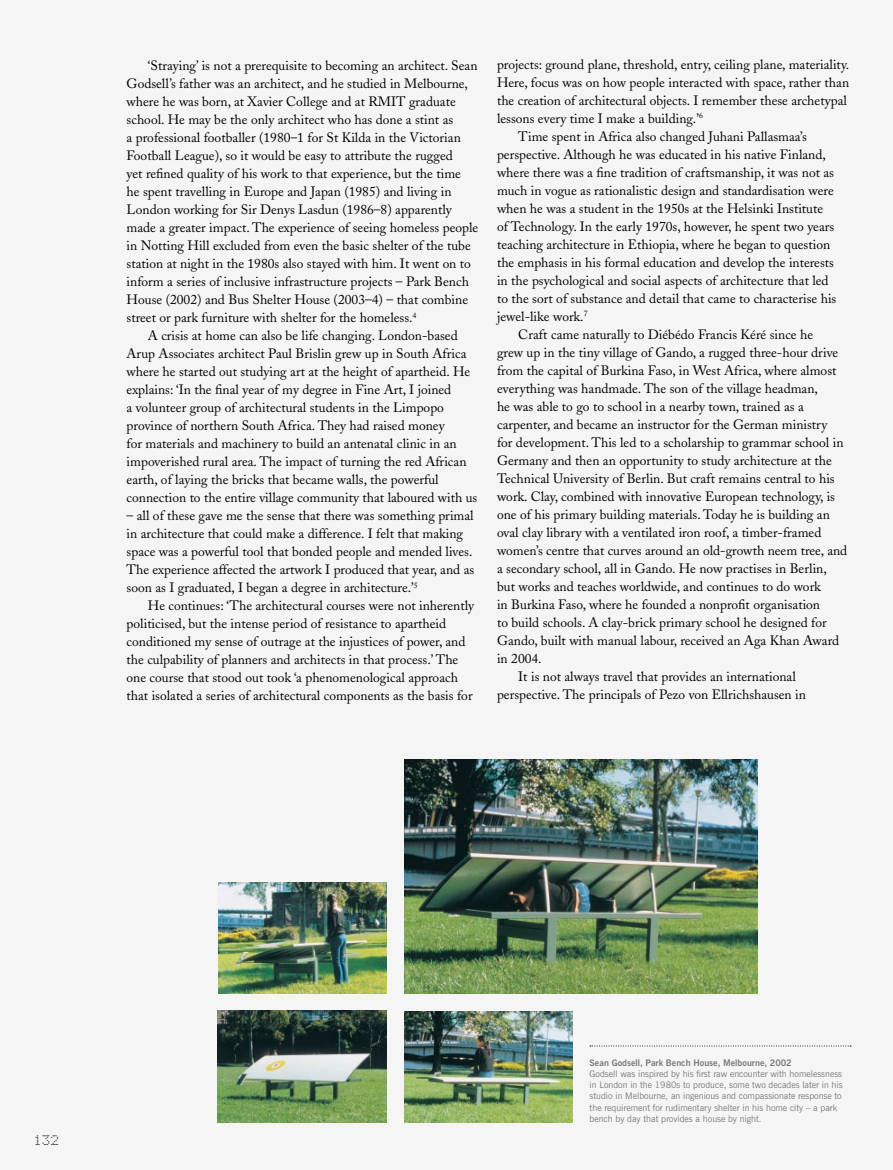
<style>
.page{position:relative;width:893px;height:1170px;background:#fff}
.page>*{position:absolute;margin:0;border:0;box-sizing:border-box;transform-origin:0 0}
.t1{font:13.5px/18px "Adobe Caslon";color:#000}
.t2{font:12px "AF Cashier 1";color:#000}
.t3{font:9px/11.2px "News Gothic BT";color:#7a7a7a}
.t4{font:700 9px "News Gothic BT";color:#7a7a7a}
</style>
<div class="page">
<div style="left:0;top:0;width:893px;height:1169px;background:#f5f5f5"></div>
<img style="left:218px;top:1010px;width:169px;height:111px">
<img style="left:404px;top:1011px;width:169px;height:110px">
<img style="left:219px;top:882px;width:168px;height:110px">
<img style="left:404px;top:759px;width:354px;height:233px">
<svg style="left:590px;top:1045px;width:261px;height:1px"></svg>
<p class="t1" style="left:148px;top:57px;width:331px">‘Straying’ is not a prerequisite to becoming an architect. Sean</p>
<p class="t1" style="left:127px;top:75px;width:343px">Godsell’s father was an architect, and he studied in Melbourne,</p>
<p class="t1" style="left:127px;top:93px;width:331px">where he was born, at Xavier College and at RMIT graduate</p>
<p class="t1" style="left:127px;top:111px;width:328px">school. He may be the only architect who has done a stint as</p>
<p class="t1" style="left:127px;top:129px;width:336px">a professional footballer (1980–1 for St Kilda in the Victorian</p>
<p class="t1" style="left:127px;top:147px;width:328px">Football League), so it would be easy to attribute the rugged</p>
<p class="t1" style="left:127px;top:165px;width:336px">yet refined quality of his work to that experience, but the time</p>
<p class="t1" style="left:127px;top:183px;width:326px">he spent travelling in Europe and Japan (1985) and living in</p>
<p class="t1" style="left:127px;top:201px;width:327px">London working for Sir Denys Lasdun (1986–8) apparently</p>
<p class="t1" style="left:127px;top:219px;width:353px">made a greater impact. The experience of seeing homeless people</p>
<p class="t1" style="left:127px;top:236px;width:346px">in Notting Hill excluded from even the basic shelter of the tube</p>
<p class="t1" style="left:127px;top:254px;width:346px">station at night in the 1980s also stayed with him. It went on to</p>
<p class="t1" style="left:127px;top:272px;width:344px">inform a series of inclusive infrastructure projects – Park Bench</p>
<p class="t1" style="left:127px;top:290px;width:343px">House (2002) and Bus Shelter House (2003–4) – that combine</p>
<p class="t1" style="left:127px;top:308px;width:291px">street or park furniture with shelter for the homeless.<sup>4</sup></p>
<p class="t1" style="left:148px;top:327px;width:311px">A crisis at home can also be life changing. London-based</p>
<p class="t1" style="left:127px;top:345px;width:341px">Arup Associates architect Paul Brislin grew up in South Africa</p>
<p class="t1" style="left:127px;top:363px;width:345px">where he started out studying art at the height of apartheid. He</p>
<p class="t1" style="left:127px;top:381px;width:326px">explains: ‘In the final year of my degree in Fine Art, I joined</p>
<p class="t1" style="left:127px;top:399px;width:319px">a volunteer group of architectural students in the Limpopo</p>
<p class="t1" style="left:127px;top:417px;width:319px">province of northern South Africa. They had raised money</p>
<p class="t1" style="left:127px;top:435px;width:332px">for materials and machinery to build an antenatal clinic in an</p>
<p class="t1" style="left:127px;top:453px;width:341px">impoverished rural area. The impact of turning the red African</p>
<p class="t1" style="left:127px;top:471px;width:314px">earth, of laying the bricks that became walls, the powerful</p>
<p class="t1" style="left:127px;top:489px;width:352px">connection to the entire village community that laboured with us</p>
<p class="t1" style="left:127px;top:506px;width:349px">– all of these gave me the sense that there was something primal in architecture that could make a difference. I felt that making space was a powerful tool that bonded people and mended lives.<br>The experience affected the artwork I produced that year, and as soon as I graduated, I began a degree in architecture.’<sup>5</sup></p>
<p class="t1" style="left:127px;top:597px;width:349px;text-indent:21px">He continues: ‘The architectural courses were not inherently politicised, but the intense period of resistance to apartheid conditioned my sense of outrage at the injustices of power, and the culpability of planners and architects in that process.’ The one course that stood out took ‘a phenomenological approach that isolated a series of architectural components as the basis for</p>
<p class="t1" style="left:497px;top:55px;width:354px">projects: ground plane, threshold, entry, ceiling plane, materiality.</p>
<p class="t1" style="left:497px;top:73px;width:354px">Here, focus was on how people interacted with space, rather than</p>
<p class="t1" style="left:497px;top:91px;width:351px">the creation of architectural objects. I remember these archetypal</p>
<p class="t1" style="left:497px;top:109px;width:207px">lessons every time I make a building.’<sup>6</sup></p>
<p class="t1" style="left:518px;top:127px;width:290px">Time spent in Africa also changed Juhani Pallasmaa’s</p>
<p class="t1" style="left:497px;top:145px;width:330px">perspective. Although he was educated in his native Finland,</p>
<p class="t1" style="left:497px;top:163px;width:338px">where there was a fine tradition of craftsmanship, it was not as</p>
<p class="t1" style="left:497px;top:181px;width:338px">much in vogue as rationalistic design and standardisation were</p>
<p class="t1" style="left:497px;top:199px;width:328px">when he was a student in the 1950s at the Helsinki Institute</p>
<p class="t1" style="left:497px;top:217px;width:339px">of Technology. In the early 1970s, however, he spent two years</p>
<p class="t1" style="left:497px;top:235px;width:335px">teaching architecture in Ethiopia, where he began to question</p>
<p class="t1" style="left:497px;top:253px;width:338px">the emphasis in his formal education and develop the interests</p>
<p class="t1" style="left:497px;top:271px;width:333px">in the psychological and social aspects of architecture that led</p>
<p class="t1" style="left:497px;top:289px;width:341px">to the sort of substance and detail that came to characterise his</p>
<p class="t1" style="left:497px;top:307px;width:92px">jewel-like work.<sup>7</sup></p>
<p class="t1" style="left:518px;top:325px;width:296px">Craft came naturally to Diébédo Francis Kéré since he</p>
<p class="t1" style="left:497px;top:343px;width:343px">grew up in the tiny village of Gando, a rugged three-hour drive</p>
<p class="t1" style="left:497px;top:361px;width:341px">from the capital of Burkina Faso, in West Africa, where almost</p>
<p class="t1" style="left:497px;top:379px;width:322px">everything was handmade. The son of the village headman,</p>
<p class="t1" style="left:497px;top:397px;width:308px">he was able to go to school in a nearby town, trained as a</p>
<p class="t1" style="left:497px;top:415px;width:332px">carpenter, and became an instructor for the German ministry</p>
<p class="t1" style="left:497px;top:433px;width:348px">for development. This led to a scholarship to grammar school in</p>
<p class="t1" style="left:497px;top:451px;width:336px">Germany and then an opportunity to study architecture at the</p>
<p class="t1" style="left:497px;top:469px;width:339px">Technical University of Berlin. But craft remains central to his</p>
<p class="t1" style="left:497px;top:487px;width:340px">work. Clay, combined with innovative European technology, is</p>
<p class="t1" style="left:497px;top:505px;width:334px">one of his primary building materials. Today he is building an</p>
<p class="t1" style="left:497px;top:523px;width:326px">oval clay library with a ventilated iron roof, a timber-framed</p>
<p class="t1" style="left:497px;top:541px;width:352px">women’s centre that curves around an old-growth neem tree, and</p>
<p class="t1" style="left:497px;top:559px;width:331px">a secondary school, all in Gando. He now practises in Berlin,</p>
<p class="t1" style="left:497px;top:577px;width:325px">but works and teaches worldwide, and continues to do work</p>
<p class="t1" style="left:497px;top:595px;width:325px">in Burkina Faso, where he founded a nonprofit organisation</p>
<p class="t1" style="left:497px;top:613px;width:331px">to build schools. A clay-brick primary school he designed for</p>
<p class="t1" style="left:497px;top:631px;width:344px">Gando, built with manual labour, received an Aga Khan Award</p>
<p class="t1" style="left:497px;top:649px;width:46px">in 2004.</p>
<p class="t1" style="left:518px;top:667px;width:279px">It is not always travel that provides an international</p>
<p class="t1" style="left:497px;top:685px;width:310px">perspective. The principals of Pezo von Ellrichshausen in</p>
<p class="t2" style="left:34px;top:1133px;width:27px">132</p>
<p class="t4" style="left:590px;top:1056px;width:204px">Sean Godsell, Park Bench House, Melbourne, 2002</p>
<p class="t3" style="left:590px;top:1067px;width:255px">Godsell was inspired by his first raw encounter with homelessness in London in the 1980s to produce, some two decades later in his studio in Melbourne, an ingenious and compassionate response to the requirement for rudimentary shelter in his home city – a park bench by day that provides a house by night.</p>
</div>
